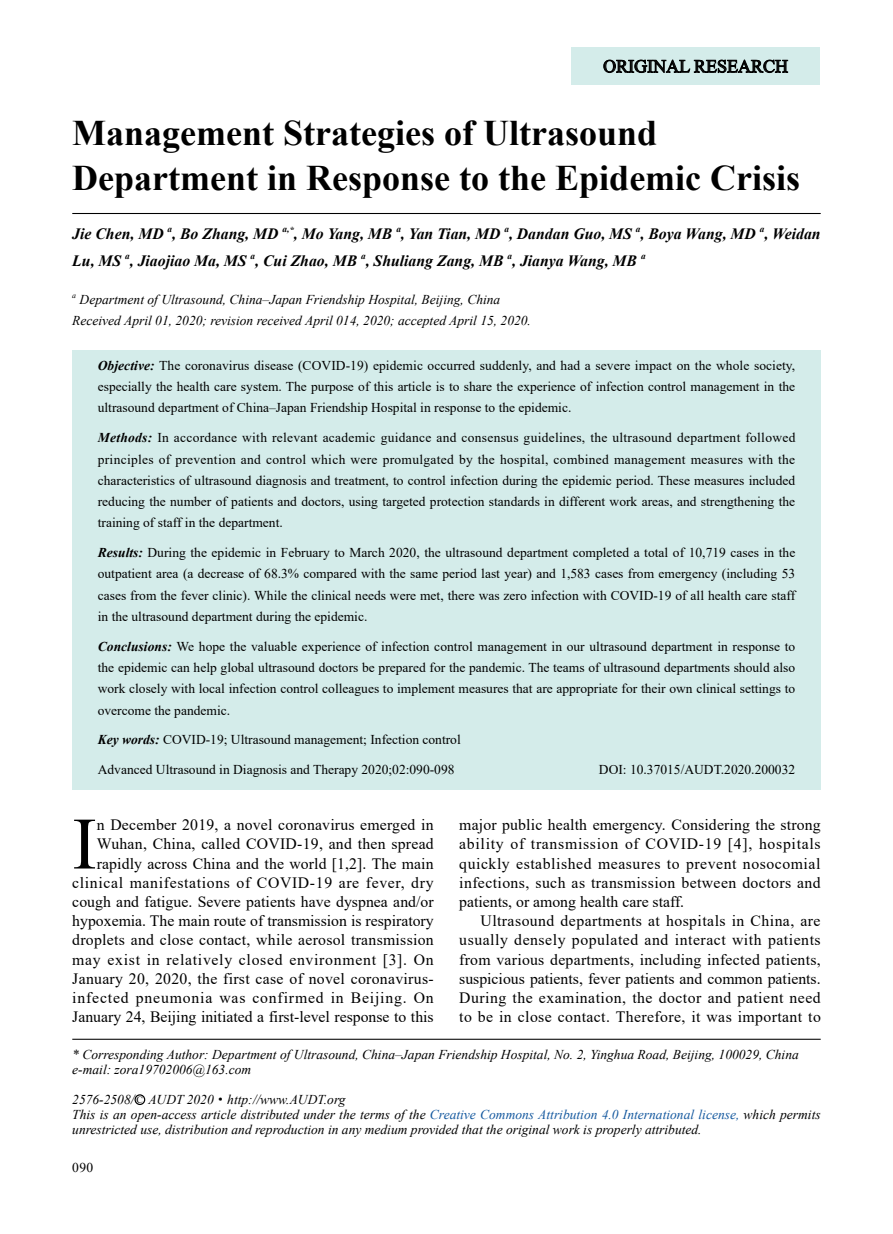
<style>
.page{position:relative;width:893px;height:1234px;background:#fff}
.page>*{position:absolute;margin:0;border:0;box-sizing:border-box;transform-origin:0 0}
.t1{font:73.8px "Times New Roman";color:#000}
.t2{font:700 36px/45px "Times New Roman";color:#000}
.t3{font:18px "Times New Roman";color:#000}
.t4{font:15.75px/19.2px "Times New Roman";letter-spacing:.015em;color:#000;text-align:justify}
.t5{font:italic 700 15.75px "Times New Roman";color:#000}
.t6{font:13.5px/21.3px "Times New Roman";color:#000;text-align:justify}
.t7{font:italic 13.5px/15px "Times New Roman";color:#000}
.t8{font:italic 700 9.15px "Times New Roman";color:#000}
.t9{font:italic 7.8px "Times New Roman";color:#000}
.s1{font-weight:700;font-style:italic}
.s2{font-style:normal;font-size:9.75px}
.s3{font-family:"Sim Sun";font-style:normal}
.s4{color:#15599f}
</style>
<div class="page">
<div style="left:572px;top:47px;width:248px;height:38px;background:#d4ecea"></div>
<svg style="left:603px;top:59px;width:185px;height:14px"></svg>
<div style="left:135px;top:1093px;width:10px;height:11px;border:1px solid #000;border-radius:50%"></div>
<div style="left:72px;top:350px;width:749px;height:439px;background:#d4ecea"></div>
<hr style="left:72px;top:213px;width:749px;height:1px;background:#000">
<hr style="left:72px;top:1038px;width:749px;height:1px;background:#000">
<h3 class="t3" style="left:603px;top:54px;width:186px">ORIGINAL RESEARCH</h3>
<h2 class="t2" style="left:72px;top:109px;width:729px">Management Strategies of Ultrasound<br>Department in Response to the Epidemic Crisis</h2>
<p class="t5" style="left:72px;top:223px;width:93px">Jie Chen, MD</p>
<p class="t8" style="left:168px;top:222px;width:6px">a</p>
<p class="t5" style="left:172px;top:223px;width:222px">, Bo Zhang, MD <sup>a,*</sup>, Mo Yang, MB</p>
<p class="t8" style="left:396px;top:222px;width:6px">a</p>
<p class="t5" style="left:401px;top:223px;width:101px">, Yan Tian, MD</p>
<p class="t8" style="left:504px;top:222px;width:6px">a</p>
<p class="t5" style="left:509px;top:223px;width:124px">, Dandan Guo, MS</p>
<p class="t8" style="left:636px;top:222px;width:6px">a</p>
<p class="t5" style="left:640px;top:223px;width:117px">, Boya Wang, MD</p>
<p class="t8" style="left:760px;top:222px;width:6px">a</p>
<p class="t5" style="left:764px;top:223px;width:58px">, Weidan</p>
<p class="t5" style="left:72px;top:250px;width:51px">Lu, MS</p>
<p class="t8" style="left:125px;top:249px;width:6px">a</p>
<p class="t5" style="left:130px;top:250px;width:118px">, Jiaojiao Ma, MS</p>
<p class="t8" style="left:251px;top:249px;width:6px">a</p>
<p class="t5" style="left:255px;top:250px;width:103px">, Cui Zhao, MB</p>
<p class="t8" style="left:361px;top:249px;width:6px">a</p>
<p class="t5" style="left:366px;top:250px;width:139px">, Shuliang Zang, MB</p>
<p class="t8" style="left:507px;top:249px;width:6px">a</p>
<p class="t5" style="left:512px;top:250px;width:127px">, Jianya Wang, MB</p>
<p class="t8" style="left:641px;top:249px;width:6px">a</p>
<p class="t9" style="left:72px;top:289px;width:5px">a</p>
<p class="t7" style="left:72px;top:288px;width:460px;line-height:21.3px;text-indent:7px">Department of Ultrasound, China–Japan Friendship Hospital, Beijing, China<br>Received April 01, 2020; revision received April 014, 2020; accepted April 15, 2020.</p>
<p class="t6" style="left:98px;top:354px;width:699px"><span class="s1">Objective:</span> The coronavirus disease (COVID-19) epidemic occurred suddenly, and had a severe impact on the whole society, especially the health care system. The purpose of this article is to share the experience of infection control management in the ultrasound department of China–Japan Friendship Hospital in response to the epidemic.</p>
<p class="t6" style="left:98px;top:426px;width:699px"><span class="s1">Methods:</span> In accordance with relevant academic guidance and consensus guidelines, the ultrasound department followed principles of prevention and control which were promulgated by the hospital, combined management measures with the characteristics of ultrasound diagnosis and treatment, to control infection during the epidemic period. These measures included reducing the number of patients and doctors, using targeted protection standards in different work areas, and strengthening the training of staff in the department.</p>
<p class="t6" style="left:98px;top:541px;width:699px"><span class="s1">Results:</span> During the epidemic in February to March 2020, the ultrasound department completed a total of 10,719 cases in the outpatient area (a decrease of 68.3% compared with the same period last year) and 1,583 cases from emergency (including 53 cases from the fever clinic). While the clinical needs were met, there was zero infection with COVID-19 of all health care staff in the ultrasound department during the epidemic.</p>
<p class="t6" style="left:98px;top:635px;width:699px"><span class="s1">Conclusions:</span> We hope the valuable experience of infection control management in our ultrasound department in response to the epidemic can help global ultrasound doctors be prepared for the pandemic. The teams of ultrasound departments should also work closely with local infection control colleagues to implement measures that are appropriate for their own clinical settings to overcome the pandemic.</p>
<p class="t6" style="left:98px;top:728px;width:364px"><span class="s1">Key words:</span> COVID-19; Ultrasound management; Infection control</p>
<p class="t6" style="left:98px;top:758px;width:358px">Advanced Ultrasound in Diagnosis and Therapy 2020;02:090-098</p>
<p class="t6" style="left:599px;top:758px;width:198px">DOI: 10.37015/AUDT.2020.200032</p>
<p class="t4" style="left:72px;top:814px;width:363px;text-align:right">n December 2019, a novel coronavirus emerged in Wuhan, China, called COVID-19, and then spread rapidly across China and the world [1,2]. The main clinical manifestations of COVID-19 are fever, dry cough and fatigue. Severe patients have dyspnea and/or hypoxemia. The main route of transmission is respiratory droplets and close contact, while aerosol transmission may exist in relatively closed environment [3]. On January 20, 2020, the first case of novel coronavirus&shy;infected pneumonia was confirmed in Beijing. On January 24, Beijing initiated a first-level response to this</p>
<p class="t4" style="left:459px;top:814px;width:363px">major public health emergency. Considering the strong ability of transmission of COVID-19 [4], hospitals quickly established measures to prevent nosocomial infections, such as transmission between doctors and patients, or among health care staff.</p>
<h1 class="t1" style="left:72px;top:791px;width:26px">I</h1>
<p class="t4" style="left:459px;top:910px;width:363px;text-indent:21px">Ultrasound departments at hospitals in China, are usually densely populated and interact with patients from various departments, including infected patients, suspicious patients, fever patients and common patients.<br>During the examination, the doctor and patient need to be in close contact. Therefore, it was important to</p>
<p class="t7" style="left:72px;top:1046px;width:728px">* Corresponding Author: Department of Ultrasound, China–Japan Friendship Hospital, No. 2, Yinghua Road, Beijing, 100029, China e-mail: zora19702006@163.com</p>
<p class="t7" style="left:72px;top:1091px;width:750px">2576-2508/ <span class="s2">C</span> AUDT 2020<span class="s3">·</span>http://www.AUDT.org<br>This is an open-access article distributed under the terms of the <span class="s4">Creative Commons Attribution 4.0 International license,</span> which permits unrestricted use, distribution and reproduction in any medium provided that the original work is properly attributed.</p>
<p class="t6" style="left:72px;top:1155px;width:22px">090</p>
</div>
